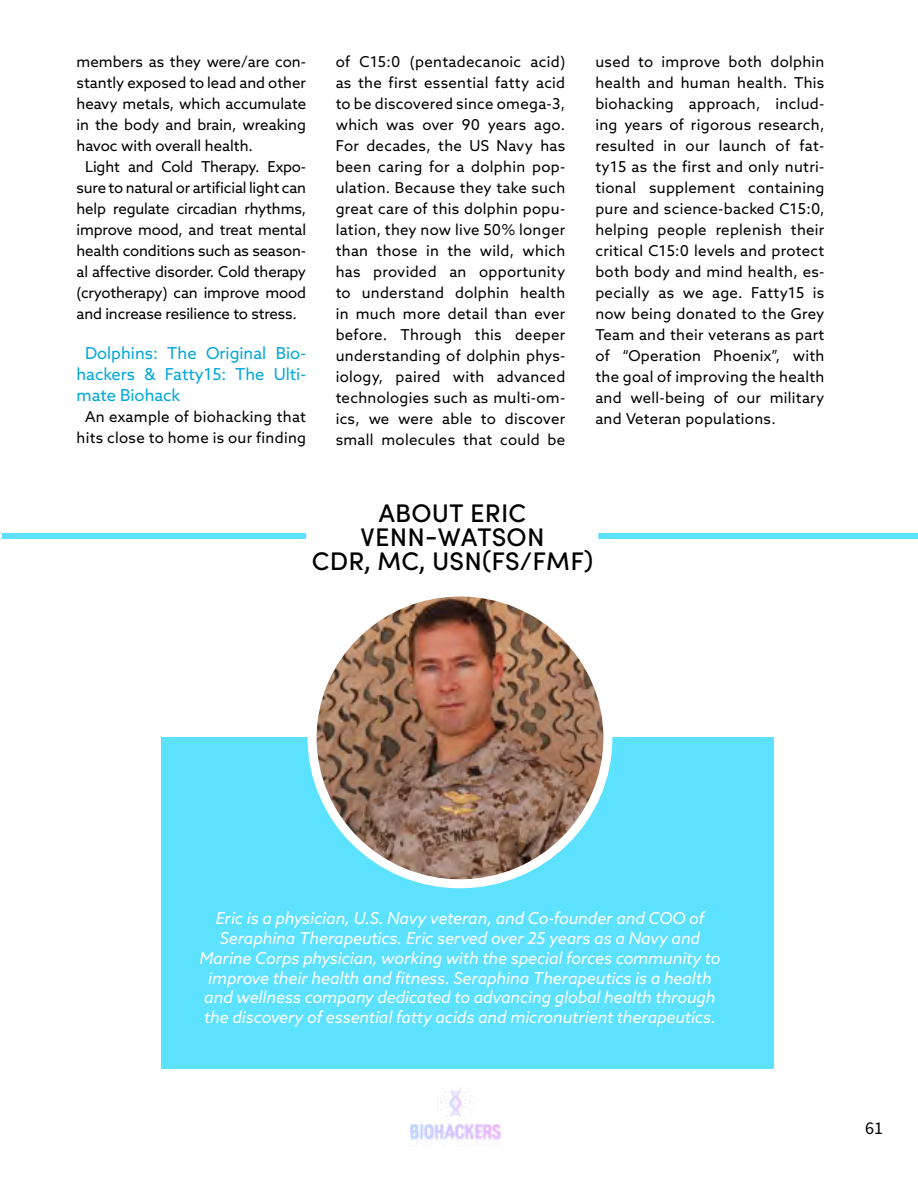
<style>
.page{position:relative;width:918px;height:1188px;background:#fff}
.page>*{position:absolute;margin:0;border:0;box-sizing:border-box;transform-origin:0 0}
.t1{font:500 25.5px/24px "Sofia Pro";letter-spacing:.01em;color:#000;text-align:center}
.t2{font:18px "Source Sans Pro";color:#000}
.t3{font:italic 16.5px/19.8px "Azo Sans";letter-spacing:-.01em;color:#fff;text-align:center}
.t4{font:16.5px/21px "Azo Sans";color:#00a7d7;text-align:justify}
.t5{font:15px/21px "Azo Sans";letter-spacing:-.005em;color:#000;text-align:justify}
.t6{font:15px/21px "Azo Sans";letter-spacing:.02em;color:#000;text-align:center}
</style>
<div class="page">
<div style="left:161px;top:738px;width:613px;height:331px;background:#5ce1ff"></div>
<img style="left:312px;top:598px;width:296px;height:286px">
<div style="left:308px;top:588px;width:304px;height:300px;border:9px solid #fff;border-radius:50%"></div>
<div style="left:2px;top:533px;width:304px;height:6px;background:#5ce1ff"></div>
<div style="left:598px;top:533px;width:320px;height:6px;background:#5ce1ff"></div>
<p class="t5" style="left:77px;top:51px;width:231px">members as they were/are con-</p>
<p class="t5" style="left:77px;top:72px;width:231px">stantly exposed to lead and other</p>
<p class="t5" style="left:77px;top:93px;width:231px">heavy metals, which accumulate</p>
<p class="t5" style="left:77px;top:114px;width:231px">in the body and brain, wreaking</p>
<p class="t5" style="left:77px;top:135px;width:178px">havoc with overall health.</p>
<p class="t5" style="left:85px;top:156px;width:223px">Light and Cold Therapy. Expo-</p>
<p class="t5" style="left:77px;top:177px;width:231px">sure to natural or artificial light can</p>
<p class="t5" style="left:77px;top:198px;width:231px">help regulate circadian rhythms,</p>
<p class="t5" style="left:77px;top:219px;width:231px">improve mood, and treat mental</p>
<p class="t5" style="left:77px;top:240px;width:231px">health conditions such as season-</p>
<p class="t5" style="left:77px;top:261px;width:231px">al affective disorder. Cold therapy</p>
<p class="t5" style="left:77px;top:282px;width:231px">(cryotherapy) can improve mood</p>
<p class="t5" style="left:77px;top:303px;width:222px">and increase resilience to stress.</p>
<p class="t4" style="left:77px;top:343px;width:231px;text-indent:8px">Dolphins: The Original Bio&shy;hackers &amp; Fatty15: The Ulti&shy;mate Biohack</p>
<p class="t6" style="left:77px;top:406px;width:231px">An example of biohacking that hits close to home is our finding</p>
<p class="t5" style="left:336px;top:51px;width:231px">of C15:0 (pentadecanoic acid) as the first essential fatty acid to be discovered since omega-3, which was over 90 years ago.<br>For decades, the US Navy has been caring for a dolphin pop&shy;ulation. Because they take such great care of this dolphin popu&shy;lation, they now live 50% longer than those in the wild, which has provided an opportunity to understand dolphin health in much more detail than ever before. Through this deeper understanding of dolphin phys&shy;iology, paired with advanced technologies such as multi-om&shy;ics, we were able to discover small molecules that could be</p>
<p class="t5" style="left:595px;top:51px;width:231px">used to improve both dolphin health and human health. This biohacking approach, includ&shy;ing years of rigorous research, resulted in our launch of fat&shy;ty15 as the first and only nutri&shy;tional supplement containing pure and science-backed C15:0, helping people replenish their critical C15:0 levels and protect both body and mind health, es&shy;pecially as we age. Fatty15 is now being donated to the Grey Team and their veterans as part of “Operation Phoenix”, with the goal of improving the health and well-being of our military and Veteran populations.</p>
<h1 class="t1" style="left:312px;top:499px;width:283px">ABOUT ERIC<br>VENN-WATSON<br>CDR, MC, USN(FS/FMF)</h1>
<p class="t3" style="left:199px;top:908px;width:523px">Eric is a physician, U.S. Navy veteran, and Co-founder and COO of Seraphina Therapeutics. Eric served over 25 years as a Navy and Marine Corps physician, working with the special forces community to improve their health and fitness. Seraphina Therapeutics is a health and wellness company dedicated to advancing global health through the discovery of essential fatty acids and micronutrient therapeutics.</p>
<p class="t2" style="left:865px;top:1116px;width:19px">61</p>
</div>
